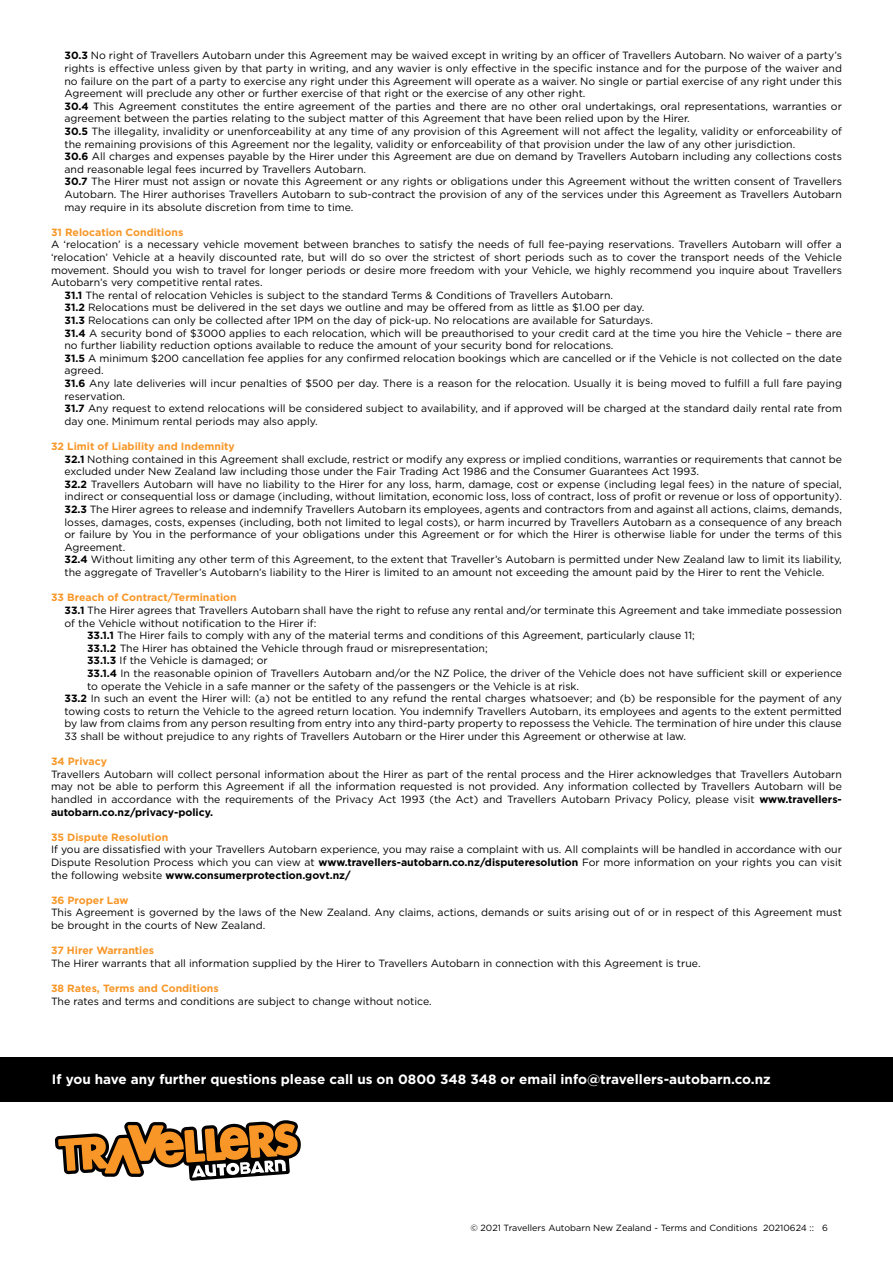
<style>
.page{position:relative;width:893px;height:1263px;background:#fff}
.page>*{position:absolute;margin:0;border:0;box-sizing:border-box;transform-origin:0 0}
.t1{font:700 13.5px "Gotham";color:#fff}
.t2{font:10.5px/12.6px "Gotham";color:#000}
.t3{font:700 10.5px "Gotham";color:#f89728}
.t4{font:9px "Gotham";color:#000}
.s1{font-weight:700}
.s2{font-weight:700;color:#f89728}
</style>
<div class="page">
<div style="left:0;top:1057px;width:893px;height:45px;background:#000"></div>
<svg style="left:55px;top:1120px;width:246px;height:61px"></svg>
<p class="t2" style="left:65px;top:49px;width:779px"><span class="s1">30.3</span> No right of Travellers Autobarn under this Agreement may be waived except in writing by an officer of Travellers Autobarn. No waiver of a party’s rights is effective unless given by that party in writing, and any wavier is only effective in the specific instance and for the purpose of the waiver and no failure on the part of a party to exercise any right under this Agreement will operate as a waiver. No single or partial exercise of any right under this Agreement will preclude any other or further exercise of that right or the exercise of any other right.<br><span class="s1">30.4</span> This Agreement constitutes the entire agreement of the parties and there are no other oral undertakings, oral representations, warranties or agreement between the parties relating to the subject matter of this Agreement that have been relied upon by the Hirer.<br><span class="s1">30.5</span> The illegality, invalidity or unenforceability at any time of any provision of this Agreement will not affect the legality, validity or enforceability of the remaining provisions of this Agreement nor the legality, validity or enforceability of that provision under the law of any other jurisdiction.<br><span class="s1">30.6</span> All charges and expenses payable by the Hirer under this Agreement are due on demand by Travellers Autobarn including any collections costs and reasonable legal fees incurred by Travellers Autobarn.<br><span class="s1">30.7</span> The Hirer must not assign or novate this Agreement or any rights or obligations under this Agreement without the written consent of Travellers Autobarn. The Hirer authorises Travellers Autobarn to sub-contract the provision of any of the services under this Agreement as Travellers Autobarn may require in its absolute discretion from time to time.</p>
<p class="t3" style="left:51px;top:225px;width:134px">31 Relocation Conditions</p>
<p class="t2" style="left:51px;top:238px;width:792px">A ‘relocation’ is a necessary vehicle movement between branches to satisfy the needs of full fee-paying reservations. Travellers Autobarn will offer a</p>
<p class="t2" style="left:51px;top:251px;width:792px">‘relocation’ Vehicle at a heavily discounted rate, but will do so over the strictest of short periods such as to cover the transport needs of the Vehicle</p>
<p class="t2" style="left:51px;top:263px;width:792px">movement. Should you wish to travel for longer periods or desire more freedom with your Vehicle, we highly recommend you inquire about Travellers</p>
<p class="t2" style="left:51px;top:276px;width:213px">Autobarn’s very competitive rental rates.</p>
<p class="t2" style="left:65px;top:289px;width:550px"><span class="s1">31.1</span> The rental of relocation Vehicles is subject to the standard Terms &amp; Conditions of Travellers Autobarn.</p>
<p class="t2" style="left:65px;top:301px;width:581px"><span class="s1">31.2</span> Relocations must be delivered in the set days we outline and may be offered from as little as $1.00 per day.</p>
<p class="t2" style="left:65px;top:314px;width:590px"><span class="s1">31.3</span> Relocations can only be collected after 1PM on the day of pick-up. No relocations are available for Saturdays.</p>
<p class="t2" style="left:65px;top:326px;width:779px"><span class="s1">31.4</span> A security bond of $3000 applies to each relocation, which will be preauthorised to your credit card at the time you hire the Vehicle – there are</p>
<p class="t2" style="left:65px;top:339px;width:550px">no further liability reduction options available to reduce the amount of your security bond for relocations.</p>
<p class="t2" style="left:65px;top:352px;width:779px"><span class="s1">31.5</span> A minimum $200 cancellation fee applies for any confirmed relocation bookings which are cancelled or if the Vehicle is not collected on the date</p>
<p class="t2" style="left:65px;top:364px;width:41px">agreed.</p>
<p class="t2" style="left:65px;top:377px;width:779px"><span class="s1">31.6</span> Any late deliveries will incur penalties of $500 per day. There is a reason for the relocation. Usually it is being moved to fulfill a full fare paying</p>
<p class="t2" style="left:65px;top:389px;width:62px">reservation.</p>
<p class="t2" style="left:65px;top:402px;width:779px"><span class="s1">31.7</span> Any request to extend relocations will be considered subject to availability, and if approved will be charged at the standard daily rental rate from</p>
<p class="t2" style="left:65px;top:415px;width:255px">day one. Minimum rental periods may also apply.</p>
<p class="t2" style="left:65px;top:440px;width:779px;text-indent:-14px"><span class="s2">32 Limit of Liability and Indemnity<br></span><span class="s1">32.1</span> Nothing contained in this Agreement shall exclude, restrict or modify any express or implied conditions, warranties or requirements that cannot be excluded under New Zealand law including those under the Fair Trading Act 1986 and the Consumer Guarantees Act 1993.<br><span class="s1">32.2</span> Travellers Autobarn will have no liability to the Hirer for any loss, harm, damage, cost or expense (including legal fees) in the nature of special, indirect or consequential loss or damage (including, without limitation, economic loss, loss of contract, loss of profit or revenue or loss of opportunity).<br><span class="s1">32.3</span> The Hirer agrees to release and indemnify Travellers Autobarn its employees, agents and contractors from and against all actions, claims, demands, losses, damages, costs, expenses (including, both not limited to legal costs), or harm incurred by Travellers Autobarn as a consequence of any breach or failure by You in the performance of your obligations under this Agreement or for which the Hirer is otherwise liable for under the terms of this Agreement.<br><span class="s1">32.4</span> Without limiting any other term of this Agreement, to the extent that Traveller’s Autobarn is permitted under New Zealand law to limit its liability, the aggregate of Traveller’s Autobarn’s liability to the Hirer is limited to an amount not exceeding the amount paid by the Hirer to rent the Vehicle.</p>
<p class="t3" style="left:51px;top:591px;width:187px">33 Breach of Contract/Termination</p>
<p class="t2" style="left:65px;top:604px;width:779px"><span class="s1">33.1</span> The Hirer agrees that Travellers Autobarn shall have the right to refuse any rental and/or terminate this Agreement and take immediate possession</p>
<p class="t2" style="left:65px;top:616px;width:253px">of the Vehicle without notification to the Hirer if:</p>
<p class="t2" style="left:87px;top:629px;width:609px"><span class="s1">33.1.1</span> The Hirer fails to comply with any of the material terms and conditions of this Agreement, particularly clause 11;</p>
<p class="t2" style="left:87px;top:641px;width:402px"><span class="s1">33.1.2</span> The Hirer has obtained the Vehicle through fraud or misrepresentation;</p>
<p class="t2" style="left:87px;top:654px;width:182px"><span class="s1">33.1.3</span> If the Vehicle is damaged; or</p>
<p class="t2" style="left:87px;top:667px;width:756px"><span class="s1">33.1.4</span> In the reasonable opinion of Travellers Autobarn and/or the NZ Police, the driver of the Vehicle does not have sufficient skill or experience</p>
<p class="t2" style="left:87px;top:679px;width:494px">to operate the Vehicle in a safe manner or the safety of the passengers or the Vehicle is at risk.</p>
<p class="t2" style="left:65px;top:692px;width:779px"><span class="s1">33.2</span> In such an event the Hirer will: (a) not be entitled to any refund the rental charges whatsoever; and (b) be responsible for the payment of any</p>
<p class="t2" style="left:65px;top:704px;width:779px">towing costs to return the Vehicle to the agreed return location. You indemnify Travellers Autobarn, its employees and agents to the extent permitted</p>
<p class="t2" style="left:65px;top:717px;width:779px">by law from claims from any person resulting from entry into any third-party property to repossess the Vehicle. The termination of hire under this clause</p>
<p class="t2" style="left:65px;top:730px;width:623px">33 shall be without prejudice to any rights of Travellers Autobarn or the Hirer under this Agreement or otherwise at law.</p>
<p class="t3" style="left:51px;top:754px;width:57px">34 Privacy</p>
<p class="t2" style="left:51px;top:767px;width:792px;text-align:justify">Travellers Autobarn will collect personal information about the Hirer as part of the rental process and the Hirer acknowledges that Travellers Autobarn may not be able to perform this Agreement if all the information requested is not provided. Any information collected by Travellers Autobarn will be handled in accordance with the requirements of the Privacy Act 1993 (the Act) and Travellers Autobarn Privacy Policy, please visit <span class="s1">www.travellers&shy;autobarn.co.nz/privacy-policy.</span></p>
<p class="t3" style="left:51px;top:830px;width:119px">35 Dispute Resolution</p>
<p class="t2" style="left:51px;top:843px;width:792px;text-align:justify">If you are dissatisfied with your Travellers Autobarn experience, you may raise a complaint with us. All complaints will be handled in accordance with our Dispute Resolution Process which you can view at <span class="s1">www.travellers-autobarn.co.nz/disputeresolution</span> For more information on your rights you can visit the following website <span class="s1">www.consumerprotection.govt.nz/</span></p>
<p class="t3" style="left:51px;top:893px;width:79px">36 Proper Law</p>
<p class="t2" style="left:51px;top:906px;width:792px">This Agreement is governed by the laws of the New Zealand. Any claims, actions, demands or suits arising out of or in respect of this Agreement must be brought in the courts of New Zealand.</p>
<p class="t3" style="left:51px;top:943px;width:105px">37 Hirer Warranties</p>
<p class="t2" style="left:51px;top:956px;width:651px">The Hirer warrants that all information supplied by the Hirer to Travellers Autobarn in connection with this Agreement is true.</p>
<p class="t3" style="left:51px;top:981px;width:169px">38 Rates, Terms and Conditions</p>
<p class="t2" style="left:51px;top:994px;width:382px">The rates and terms and conditions are subject to change without notice.</p>
<p class="t1" style="left:52px;top:1070px;width:720px">If you have any further questions please call us on 0800 348 348 or email info@travellers-autobarn.co.nz</p>
<p class="t4" style="left:470px;top:1222px;width:359px">© 2021 Travellers Autobarn New Zealand - Terms and Conditions 20210624 :: 6</p>
</div>
